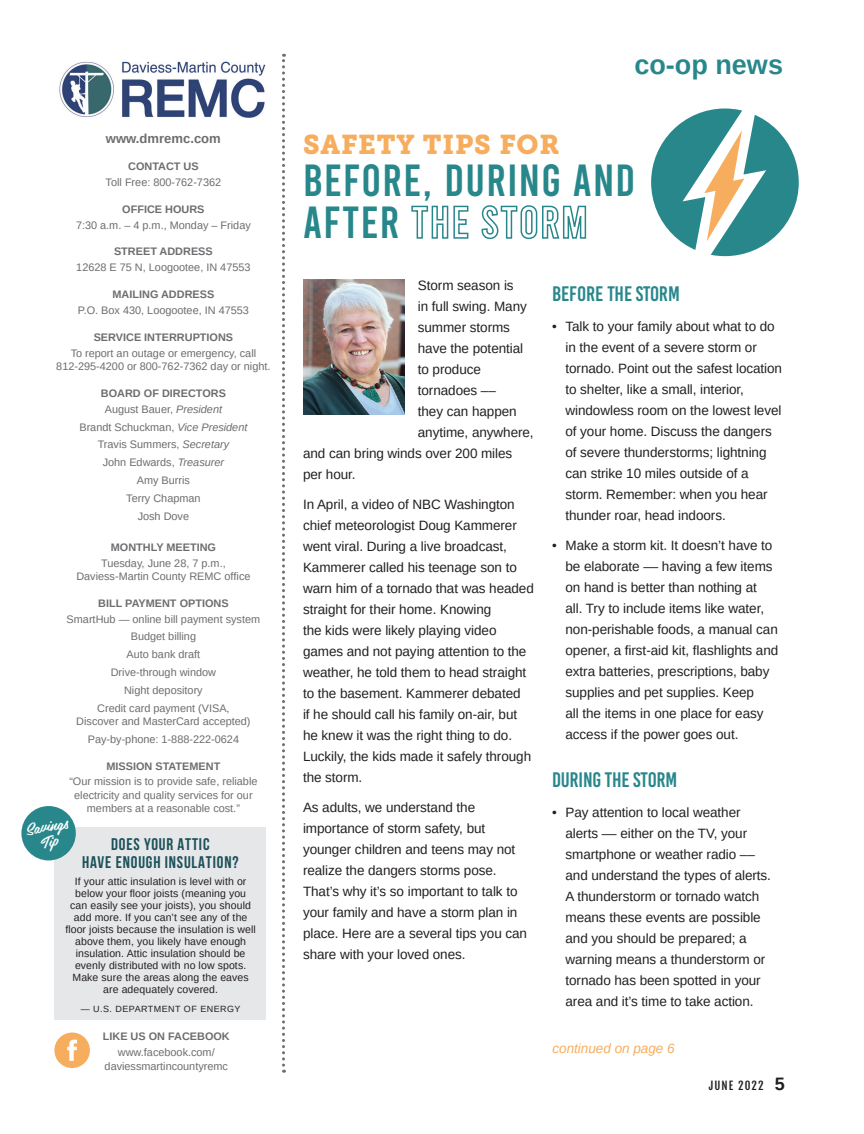
<style>
.page{position:relative;width:864px;height:1134px;background:#fff}
.page>*{position:absolute;margin:0;border:0;box-sizing:border-box;transform-origin:0 0}
.t1{font:45px "Bebas";letter-spacing:.03em;color:#28878b}
.t2{font:27px "Museo Slab 900";letter-spacing:.03em;color:#f7ad5e}
.t3{font:700 27px "Arimo";color:#28878b}
.Body_Copy_Arimo_Sing{font:21px "Bebas Kai";letter-spacing:-.005em;color:#28878b}
.Paragraph_Style_1{font:700 16.8px/18px "Bebas Neue";letter-spacing:.05em;color:#1b5159;text-align:center}
.Subhead_Museo{font:15.6px "Belinda";color:#fff}
.Body_Copy_Arimo_Sing-2{font:13.5px/21px "Arimo";letter-spacing:-.005em;color:#231f20}
.t4{font:italic 13.5px "Arimo";color:#f7ad5e}
.t5{font:700 13.05px "Arimo";color:#6c6d70}
.t6{font:11.25px "Fjalla One";letter-spacing:.1em;color:#231f20}
.t7{font:10.95px/13.4px "Arimo";color:#6c6d70;text-align:center}
.t8{font:700 10.95px "Arimo";color:#6c6d70}
.t9{font:10.5px/12px "Arimo";letter-spacing:.01em;color:#231f20;text-align:center}
.t10{font:9px "Arimo";letter-spacing:.05em;color:#231f20}
.s1{font-style:italic}
.s2{font-family:"Bebas"}
.s3{font-family:"Arimo";font-weight:700;font-size:18px}
</style>
<div class="page">
<svg style="left:282px;top:54px;width:3px;height:1019px"></svg>
<div style="left:54px;top:1033px;width:36px;height:35px;background:#f7ad5e;border-radius:50%"></div>
<svg style="left:67px;top:1040px;width:10px;height:21px"></svg>
<div style="left:55px;top:827px;width:211px;height:193px;background:#e6e7e9"></div>
<div style="left:21px;top:806px;width:55px;height:54px;background:#28878b;border-radius:50%"></div>
<img style="left:59px;top:61px;width:207px;height:57px">
<img style="left:303px;top:280px;width:101px;height:135px">
<div style="left:651px;top:109px;width:148px;height:147px;background:#28878b;border-radius:50%"></div>
<svg style="left:678px;top:108px;width:93px;height:149px"></svg>
<p class="t5" style="left:106px;top:130px;width:116px">www.dmremc.com</p>
<p class="t8" style="left:128px;top:159px;width:72px">CONTACT US</p>
<p class="t7" style="left:106px;top:176px;width:117px">Toll Free: 800-762-7362</p>
<p class="t8" style="left:122px;top:201px;width:84px">OFFICE HOURS</p>
<p class="t7" style="left:76px;top:218px;width:176px">7:30 a.m. – 4 p.m., Monday – Friday</p>
<p class="t8" style="left:114px;top:244px;width:100px">STREET ADDRESS</p>
<p class="t7" style="left:76px;top:261px;width:176px">12628 E 75 N, Loogootee, IN 47553</p>
<p class="t8" style="left:113px;top:287px;width:103px">MAILING ADDRESS</p>
<p class="t7" style="left:78px;top:304px;width:173px">P.O. Box 430, Loogootee, IN 47553</p>
<p class="t8" style="left:94px;top:330px;width:141px">SERVICE INTERRUPTIONS</p>
<p class="t7" style="left:56px;top:346px;width:216px">To report an outage or emergency, call<br>812-295-4200 or 800-762-7362 day or night.</p>
<p class="t8" style="left:101px;top:386px;width:126px">BOARD OF DIRECTORS</p>
<p class="t7" style="left:105px;top:402px;width:119px">August Bauer, <span class="s1">President</span></p>
<p class="t7" style="left:79px;top:420px;width:169px">Brandt Schuckman, <span class="s1">Vice President</span></p>
<p class="t7" style="left:98px;top:438px;width:133px">Travis Summers, <span class="s1">Secretary</span></p>
<p class="t7" style="left:103px;top:456px;width:123px">John Edwards, <span class="s1">Treasurer</span></p>
<p class="t7" style="left:137px;top:474px;width:55px">Amy Burris</p>
<p class="t7" style="left:126px;top:491px;width:76px">Terry Chapman</p>
<p class="t7" style="left:138px;top:509px;width:53px">Josh Dove</p>
<p class="t8" style="left:111px;top:539px;width:107px">MONTHLY MEETING</p>
<p class="t7" style="left:101px;top:556px;width:126px">Tuesday, June 28, 7 p.m.,</p>
<p class="t7" style="left:76px;top:570px;width:176px">Daviess-Martin County REMC office</p>
<p class="t8" style="left:98px;top:596px;width:132px">BILL PAYMENT OPTIONS</p>
<p class="t7" style="left:67px;top:612px;width:195px">SmartHub — online bill payment system</p>
<p class="t7" style="left:131px;top:630px;width:67px">Budget billing</p>
<p class="t7" style="left:127px;top:648px;width:75px">Auto bank draft</p>
<p class="t7" style="left:111px;top:666px;width:107px">Drive-through window</p>
<p class="t7" style="left:124px;top:683px;width:80px">Night depository</p>
<p class="t7" style="left:76px;top:701px;width:176px">Credit card payment (VISA,<br>Discover and MasterCard accepted)</p>
<p class="t7" style="left:88px;top:732px;width:153px">Pay-by-phone: 1-888-222-0624</p>
<p class="t8" style="left:106px;top:758px;width:115px">MISSION STATEMENT</p>
<p class="t7" style="left:69px;top:775px;width:190px">“Our mission is to provide safe, reliable electricity and quality services for our members at a reasonable cost.”</p>
<p class="Subhead_Museo" style="left:23px;top:817px;width:45px;rotate:-10deg">Savings</p>
<p class="Paragraph_Style_1" style="left:82px;top:835px;width:158px">DOES YOUR ATTIC<br>HAVE ENOUGH INSULATION?</p>
<p class="t9" style="left:65px;top:876px;width:192px">If your attic insulation is level with or below your floor joists (meaning you can easily see your joists), you should add more. If you can’t see any of the floor joists because the insulation is well above them, you likely have enough insulation. Attic insulation should be evenly distributed with no low spots.<br>Make sure the areas along the eaves are adequately covered.</p>
<p class="t10" style="left:81px;top:1003px;width:161px">— U.S. DEPARTMENT OF ENERGY</p>
<p class="t8" style="left:103px;top:1029px;width:128px">LIKE US ON FACEBOOK</p>
<p class="t7" style="left:118px;top:1046px;width:98px">www.facebook.com/</p>
<p class="t7" style="left:105px;top:1059px;width:125px">daviessmartincountyremc</p>
<h2 class="t3" style="left:634px;top:46px;width:150px">co-op news</h2>
<p class="t2" style="left:303px;top:129px;width:258px">SAFETY TIPS FOR</p>
<p class="t1" style="left:303px;top:158px;width:334px">BEFORE, DURING AND</p>
<p class="t1" style="left:303px;top:200px;width:286px">AFTER THE STORM</p>
<p class="Body_Copy_Arimo_Sing-2" style="left:418px;top:275px;width:97px">Storm season is</p>
<p class="Body_Copy_Arimo_Sing-2" style="left:418px;top:296px;width:111px">in full swing. Many</p>
<p class="Body_Copy_Arimo_Sing-2" style="left:418px;top:317px;width:94px">summer storms</p>
<p class="Body_Copy_Arimo_Sing-2" style="left:418px;top:338px;width:107px">have the potential</p>
<p class="Body_Copy_Arimo_Sing-2" style="left:418px;top:359px;width:65px">to produce</p>
<p class="Body_Copy_Arimo_Sing-2" style="left:418px;top:380px;width:80px">tornadoes ––</p>
<p class="Body_Copy_Arimo_Sing-2" style="left:418px;top:401px;width:100px">they can happen</p>
<p class="Body_Copy_Arimo_Sing-2" style="left:418px;top:422px;width:117px">anytime, anywhere,</p>
<p class="Body_Copy_Arimo_Sing-2" style="left:303px;top:443px;width:211px">and can bring winds over 200 miles</p>
<p class="Body_Copy_Arimo_Sing-2" style="left:303px;top:464px;width:54px">per hour.</p>
<p class="Body_Copy_Arimo_Sing-2" style="left:303px;top:494px;width:232px">In April, a video of NBC Washington chief meteorologist Doug Kammerer went viral. During a live broadcast, Kammerer called his teenage son to warn him of a tornado that was headed straight for their home. Knowing<br>the kids were likely playing video games and not paying attention to the weather, he told them to head straight to the basement. Kammerer debated<br>if he should call his family on-air, but he knew it was the right thing to do.<br>Luckily, the kids made it safely through the storm.</p>
<p class="Body_Copy_Arimo_Sing-2" style="left:303px;top:797px;width:226px">As adults, we understand the importance of storm safety, but younger children and teens may not realize the dangers storms pose.<br>That’s why it’s so important to talk to your family and have a storm plan in place. Here are a several tips you can share with your loved ones.</p>
<p class="Body_Copy_Arimo_Sing" style="left:552px;top:282px;width:129px"><span class="s2">BEFORE</span> THE STORM</p>
<p class="Body_Copy_Arimo_Sing-2" style="left:566px;top:316px;width:218px;text-indent:-14px">• Talk to your family about what to do in the event of a severe storm or tornado. Point out the safest location to shelter, like a small, interior, windowless room on the lowest level of your home. Discuss the dangers of severe thunderstorms; lightning can strike 10 miles outside of a storm. Remember: when you hear thunder roar, head indoors.</p>
<p class="Body_Copy_Arimo_Sing-2" style="left:566px;top:535px;width:214px;text-indent:-14px">• Make a storm kit. It doesn’t have to be elaborate –– having a few items on hand is better than nothing at<br>all. Try to include items like water, non-perishable foods, a manual can opener, a first-aid kit, flashlights and extra batteries, prescriptions, baby supplies and pet supplies. Keep<br>all the items in one place for easy access if the power goes out.</p>
<p class="Body_Copy_Arimo_Sing" style="left:552px;top:768px;width:127px">DURING THE STORM</p>
<p class="Body_Copy_Arimo_Sing-2" style="left:566px;top:802px;width:207px;text-indent:-14px">• Pay attention to local weather alerts –– either on the TV, your smartphone or weather radio –– and understand the types of alerts.<br>A thunderstorm or tornado watch means these events are possible and you should be prepared; a warning means a thunderstorm or tornado has been spotted in your area and it’s time to take action.</p>
<p class="t4" style="left:552px;top:1040px;width:124px">continued on page 6</p>
<p class="t6" style="left:709px;top:1079px;width:78px">JUNE 2022 <span class="s3">5</span></p>
</div>
